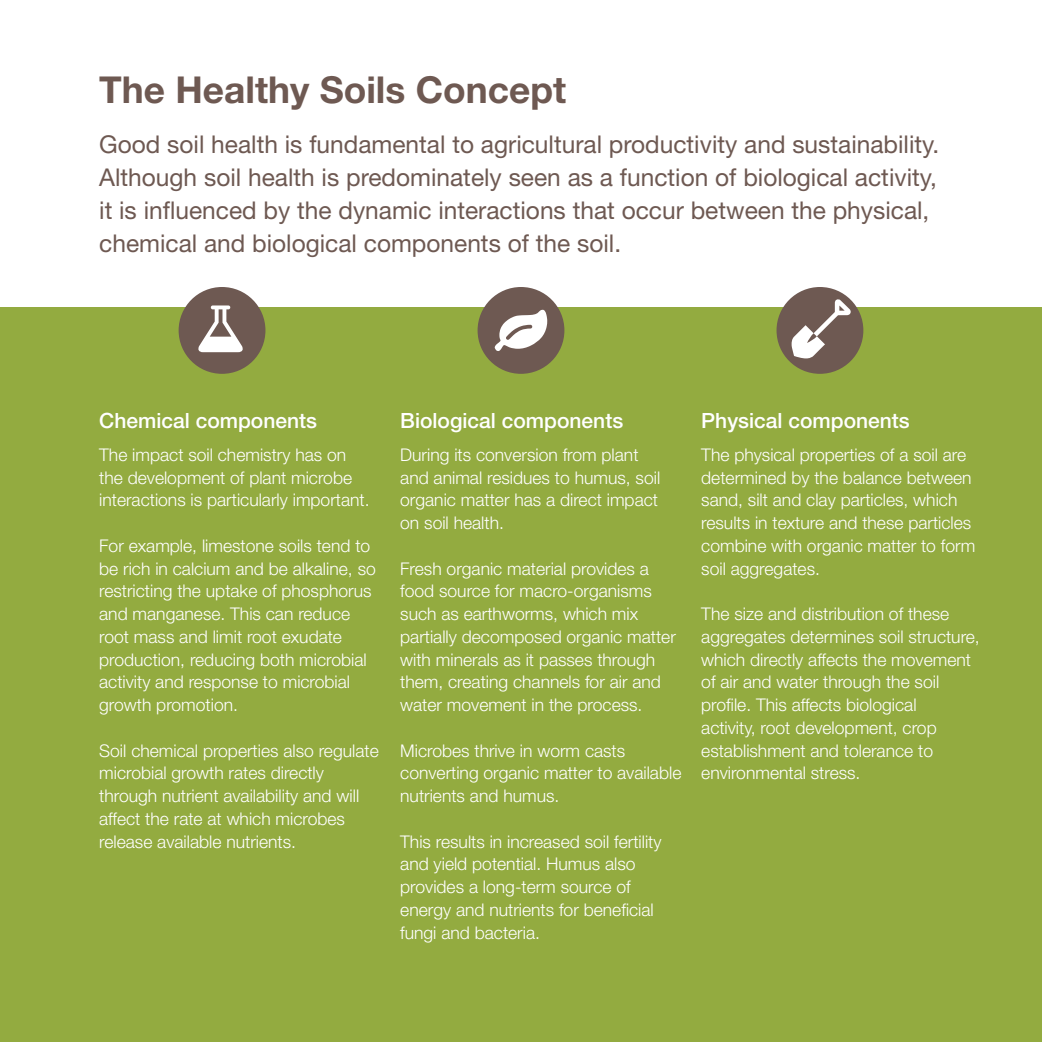
<style>
.page{position:relative;width:1042px;height:1042px;background:#fff}
.page>*{position:absolute;margin:0;border:0;box-sizing:border-box;transform-origin:0 0}
.t1{font:700 37.1px "Helvetica Neue";color:#6e5952}
.t2{font:24.5px/33.2px "Helvetica Neue";color:#6e5952}
.t3{font:500 21px "Helvetica Neue";color:#fff}
.t4{font:300 17.5px/22.8px "Helvetica Neue";color:#fff}
</style>
<div class="page">
<div style="left:0;top:308px;width:1042px;height:734px;background:#93ab40"></div>
<div style="left:179px;top:287px;width:86px;height:87px;background:#6e5952;border-radius:50%"></div>
<div style="left:477px;top:287px;width:87px;height:87px;background:#6e5952;border-radius:50%"></div>
<svg style="left:495px;top:310px;width:52px;height:41px"></svg>
<div style="left:776px;top:287px;width:87px;height:87px;background:#6e5952;border-radius:50%"></div>
<svg style="left:198px;top:305px;width:45px;height:47px"></svg>
<svg style="left:791px;top:299px;width:60px;height:59px"></svg>
<h1 class="t1" style="left:99px;top:67px;width:468px">The Healthy Soils Concept</h1>
<p class="t2" style="left:99px;top:127px;width:841px">Good soil health is fundamental to agricultural productivity and sustainability.<br>Although soil health is predominately seen as a function of biological activity, it is influenced by the dynamic interactions that occur between the physical, chemical and biological components of the soil.</p>
<p class="t3" style="left:99px;top:408px;width:219px">Chemical components</p>
<p class="t4" style="left:99px;top:443px;width:272px">The impact soil chemistry has on the development of plant microbe interactions is particularly important.</p>
<p class="t4" style="left:99px;top:534px;width:278px">For example, limestone soils tend to be rich in calcium and be alkaline, so restricting the uptake of phosphorus and manganese. This can reduce root mass and limit root exudate production, reducing both microbial activity and response to microbial growth promotion.</p>
<p class="t4" style="left:99px;top:739px;width:281px">Soil chemical properties also regulate microbial growth rates directly through nutrient availability and will affect the rate at which microbes release available nutrients.</p>
<p class="t3" style="left:400px;top:408px;width:224px">Biological components</p>
<p class="t4" style="left:400px;top:443px;width:261px">During its conversion from plant and animal residues to humus, soil organic matter has a direct impact on soil health.</p>
<p class="t4" style="left:400px;top:557px;width:277px">Fresh organic material provides a food source for macro-organisms such as earthworms, which mix partially decomposed organic matter with minerals as it passes through them, creating channels for air and water movement in the process.</p>
<p class="t4" style="left:400px;top:739px;width:283px">Microbes thrive in worm casts converting organic matter to available nutrients and humus.</p>
<p class="t4" style="left:400px;top:830px;width:263px">This results in increased soil fertility and yield potential. Humus also provides a long-term source of energy and nutrients for beneficial fungi and bacteria.</p>
<p class="t3" style="left:701px;top:408px;width:210px">Physical components</p>
<p class="t4" style="left:701px;top:443px;width:275px">The physical properties of a soil are determined by the balance between sand, silt and clay particles, which results in texture and these particles combine with organic matter to form soil aggregates.</p>
<p class="t4" style="left:701px;top:602px;width:280px">The size and distribution of these aggregates determines soil structure, which directly affects the movement of air and water through the soil profile. This affects biological<br>activity, root development, crop establishment and tolerance to environmental stress.</p>
</div>
